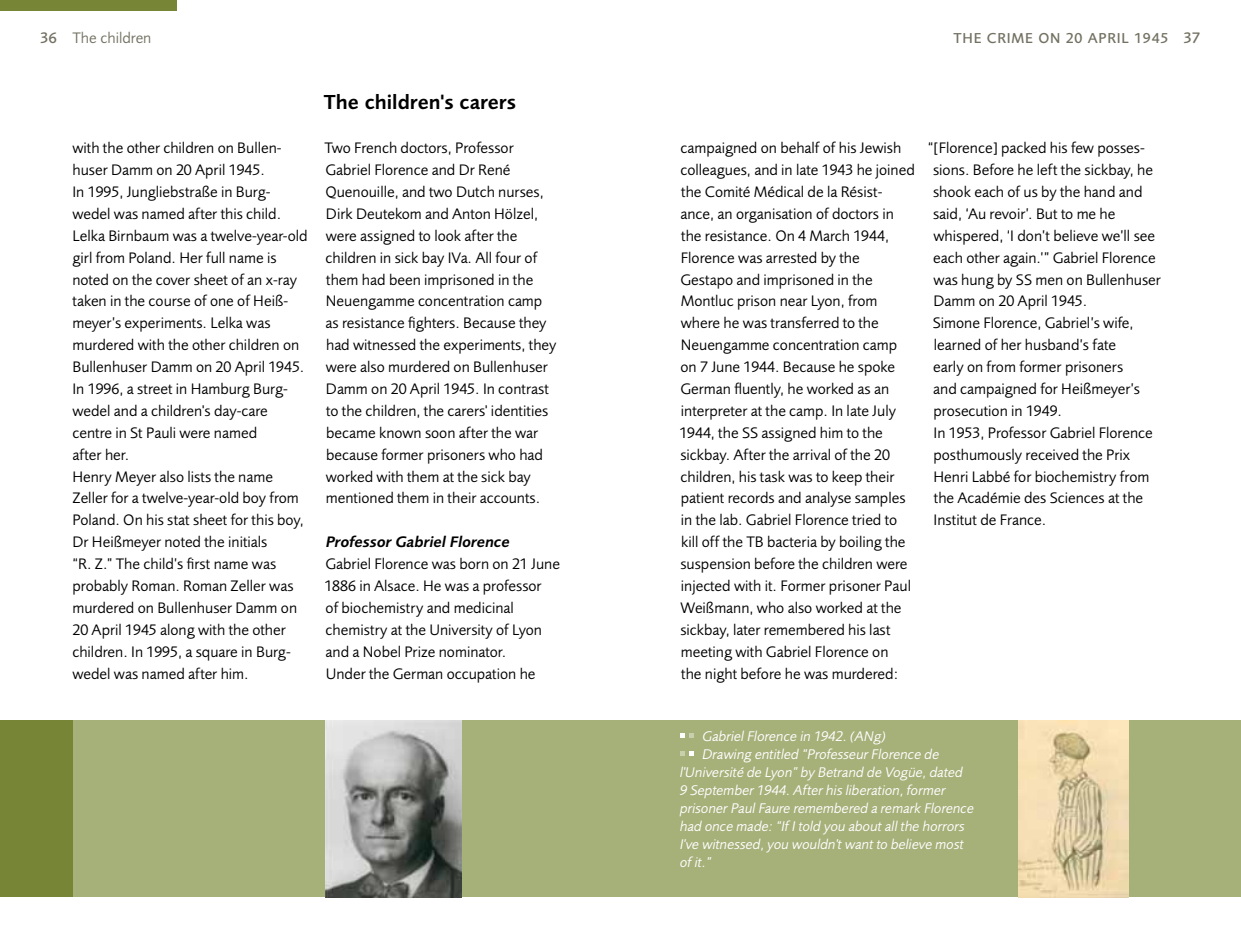
<style>
.page{position:relative;width:1241px;height:943px;background:#fff}
.page>*{position:absolute;margin:0;border:0;box-sizing:border-box;transform-origin:0 0}
.t1{font:21px "Foundry Sans Demi";color:#000}
.t2{font:15.75px/21.9px "Foundry Sans";color:#000}
.t3{font:15.75px "Foundry Sans Demi Italic CE";color:#000}
.t4{font:15.75px "Foundry Sans";color:#737162}
.t5{font:500 14.88px "Foundry Sans";letter-spacing:.05em;color:#737162}
.t6{font:14.53px "Foundry Sans Book Italic CE";color:#fff}
.s1{font-weight:500}
.s2{font-size:15.75px}
</style>
<div class="page">
<div style="left:0;top:721px;width:1240px;height:176px;background:#a6b079"></div>
<div style="left:0;top:721px;width:72px;height:176px;background:#768536"></div>
<div style="left:0;top:0;width:176px;height:11px;background:#768536"></div>
<img style="left:325px;top:721px;width:136px;height:176px">
<img style="left:1018px;top:721px;width:110px;height:176px">
<svg style="left:680px;top:733px;width:13px;height:5px"></svg>
<svg style="left:680px;top:751px;width:13px;height:5px"></svg>
<p class="t4" style="left:40px;top:28px;width:113px"><span class="s1">36</span> The children</p>
<p class="t2" style="left:72px;top:137px;width:237px">with the other children on Bullen&shy;huser Damm on 20 April 1945.<br>In 1995, Jungliebstraße in Burg&shy;wedel was named after this child.<br>Lelka Birnbaum was a twelve-year-old girl from Poland. Her full name is noted on the cover sheet of an x-ray taken in the course of one of Heiß&shy;meyer’s experiments. Lelka was murdered with the other children on<br>Bullenhuser Damm on 20 April 1945.<br>In 1996, a street in Hamburg Burg&shy;wedel and a children's day-care centre in St Pauli were named<br>after her.<br>Henry Meyer also lists the name<br>Zeller for a twelve-year-old boy from<br>Poland. On his stat sheet for this boy,<br>Dr Heißmeyer noted the initials<br>“R. Z.” The child’s first name was probably Roman. Roman Zeller was murdered on Bullenhuser Damm on<br>20 April 1945 along with the other children. In 1995, a square in Burg&shy;wedel was named after him.</p>
<h1 class="t1" style="left:324px;top:90px;width:194px">The children's carers</h1>
<p class="t2" style="left:324px;top:137px;width:233px">Two French doctors, Professor Gabriel Florence and Dr René Quenouille, and two Dutch nurses, Dirk Deutekom and Anton Hölzel, were assigned to look after the children in sick bay IVa. All four of them had been imprisoned in the Neuengamme concentration camp as resistance fighters. Because they had witnessed the experiments, they were also murdered on Bullenhuser Damm on 20 April 1945. In contrast to the children, the carers' identities became known soon after the war because former prisoners who had worked with them at the sick bay mentioned them in their accounts.</p>
<p class="t3" style="left:326px;top:533px;width:185px">Professor Gabriel Florence</p>
<p class="t2" style="left:324px;top:553px;width:237px">Gabriel Florence was born on 21 June<br>1886 in Alsace. He was a professor<br>of biochemistry and medicinal chemistry at the University of Lyon and a Nobel Prize nominator.<br>Under the German occupation he</p>
<p class="t5" style="left:953px;top:29px;width:248px">THE CRIME ON 20 APRI L 1945 <span class="s2">37</span></p>
<p class="t2" style="left:679px;top:137px;width:237px">campaigned on behalf of his Jewish colleagues, and in late 1943 he joined the Comité Médical de la Résist&shy;ance, an organisation of doctors in the resistance. On 4 March 1944, Florence was arrested by the Gestapo and imprisoned in the Montluc prison near Lyon, from where he was transferred to the Neuengamme concentration camp on 7 June 1944. Because he spoke German fluently, he worked as an interpreter at the camp. In late July 1944, the SS assigned him to the sickbay. After the arrival of the 20 children, his task was to keep their patient records and analyse samples in the lab. Gabriel Florence tried to kill off the TB bacteria by boiling the suspension before the children were injected with it. Former prisoner Paul Weißmann, who also worked at the sickbay, later remembered his last meeting with Gabriel Florence on<br>the night before he was murdered:</p>
<p class="t2" style="left:932px;top:137px;width:230px;text-indent:-5px">“[Florence] packed his few posses&shy;sions. Before he left the sickbay, he shook each of us by the hand and said, ‘Au revoir’. But to me he whispered, ‘I don’t believe we’ll see each other again.’” Gabriel Florence was hung by SS men on Bullenhuser<br>Damm on 20 April 1945.<br>Simone Florence, Gabriel’s wife, learned of her husband’s fate<br>early on from former prisoners<br>and campaigned for Heißmeyer’s prosecution in 1949.<br>In 1953, Professor Gabriel Florence posthumously received the Prix<br>Henri Labbé for biochemistry from the Académie des Sciences at the<br>Institut de France.</p>
<p class="t6" style="left:702px;top:727px;width:185px">Gabriel Florence in 1942. (ANg)</p>
<p class="t6" style="left:702px;top:745px;width:238px">Drawing entitled “Professeur Florence de</p>
<p class="t6" style="left:680px;top:763px;width:284px">l'Université de Lyon” by Betrand de Vogüe, dated</p>
<p class="t6" style="left:680px;top:781px;width:267px">9 September 1944. After his liberation, former</p>
<p class="t6" style="left:680px;top:799px;width:295px">prisoner Paul Faure remembered a remark Florence</p>
<p class="t6" style="left:680px;top:817px;width:286px">had once made: “If I told you about all the horrors</p>
<p class="t6" style="left:680px;top:835px;width:285px">I've witnessed, you wouldn't want to believe most</p>
<p class="t6" style="left:680px;top:853px;width:33px">of it.”</p>
</div>
